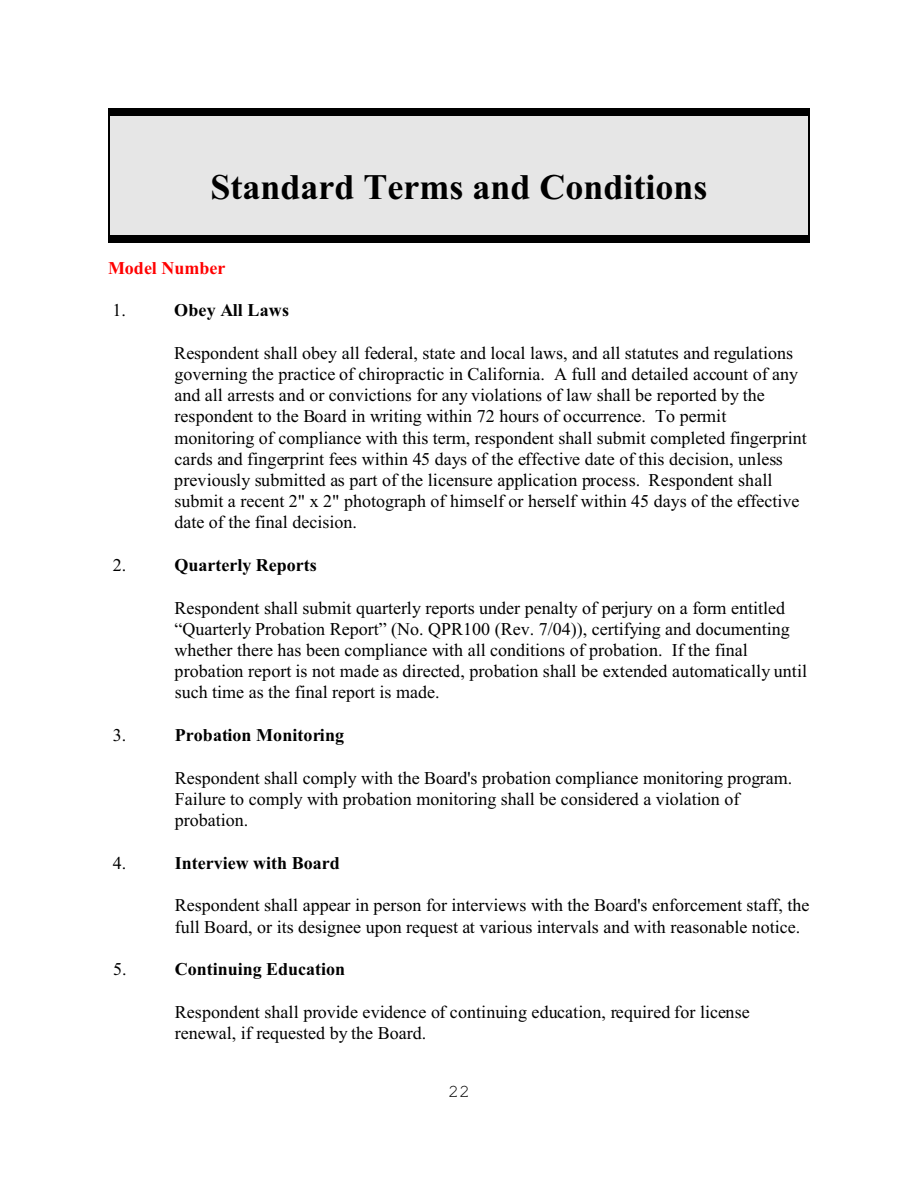
<style>
.page{position:relative;width:918px;height:1188px;background:#fff}
.page>*{position:absolute;margin:0;border:0;box-sizing:border-box;transform-origin:0 0}
.t1{font:700 36px "Times New Roman";color:#000}
.t2{font:18px/21.1px "Times New Roman";color:#000}
.t3{font:700 18px "Times New Roman";color:#000}
.t4{font:700 18px "Times New Roman";color:#f00}
.t5{font:18px "Courier New";color:#000}
</style>
<div class="page">
<div style="left:108px;top:108px;width:702px;height:135px;background:#e6e6e6"></div>
<hr style="left:108px;top:108px;width:1px;height:134px;background:#000">
<hr style="left:808px;top:108px;width:2px;height:134px;background:#000">
<div style="left:108px;top:108px;width:701px;height:7px;background:#000"></div>
<div style="left:108px;top:236px;width:701px;height:7px;background:#000"></div>
<p class="t1" style="left:210px;top:175px;width:499px">Standard Terms and Conditions</p>
<p class="t4" style="left:108px;top:262px;width:119px">Model Number</p>
<p class="t2" style="left:112px;top:302px;width:15px">1.</p>
<p class="t3" style="left:174px;top:304px;width:116px">Obey All Laws</p>
<p class="t2" style="left:174px;top:344px;width:634px">Respondent shall obey all federal, state and local laws, and all statutes and regulations governing the practice of chiropractic in California. A full and detailed account of any and all arrests and or convictions for any violations of law shall be reported by the respondent to the Board in writing within 72 hours of occurrence. To permit monitoring of compliance with this term, respondent shall submit completed fingerprint cards and fingerprint fees within 45 days of the effective date of this decision, unless previously submitted as part of the licensure application process. Respondent shall submit a recent 2" x 2" photograph of himself or herself within 45 days of the effective date of the final decision.</p>
<p class="t2" style="left:113px;top:556px;width:15px">2.</p>
<p class="t3" style="left:175px;top:559px;width:144px">Quarterly Reports</p>
<p class="t2" style="left:175px;top:599px;width:634px">Respondent shall submit quarterly reports under penalty of perjury on a form entitled “Quarterly Probation Report” (No. QPR100 (Rev. 7/04)), certifying and documenting whether there has been compliance with all conditions of probation. If the final probation report is not made as directed, probation shall be extended automatically until such time as the final report is made.</p>
<p class="t2" style="left:113px;top:726px;width:15px">3.</p>
<p class="t3" style="left:175px;top:729px;width:171px">Probation Monitoring</p>
<p class="t2" style="left:175px;top:769px;width:619px">Respondent shall comply with the Board's probation compliance monitoring program.<br>Failure to comply with probation monitoring shall be considered a violation of probation.</p>
<p class="t2" style="left:113px;top:854px;width:15px">4.</p>
<p class="t3" style="left:175px;top:857px;width:166px">Interview with Board</p>
<p class="t2" style="left:175px;top:896px;width:636px">Respondent shall appear in person for interviews with the Board's enforcement staff, the full Board, or its designee upon request at various intervals and with reasonable notice.</p>
<p class="t2" style="left:113px;top:960px;width:15px">5.</p>
<p class="t3" style="left:175px;top:963px;width:172px">Continuing Education</p>
<p class="t2" style="left:175px;top:1003px;width:576px">Respondent shall provide evidence of continuing education, required for license renewal, if requested by the Board.</p>
<p class="t5" style="left:448px;top:1086px;width:23px">22</p>
</div>
